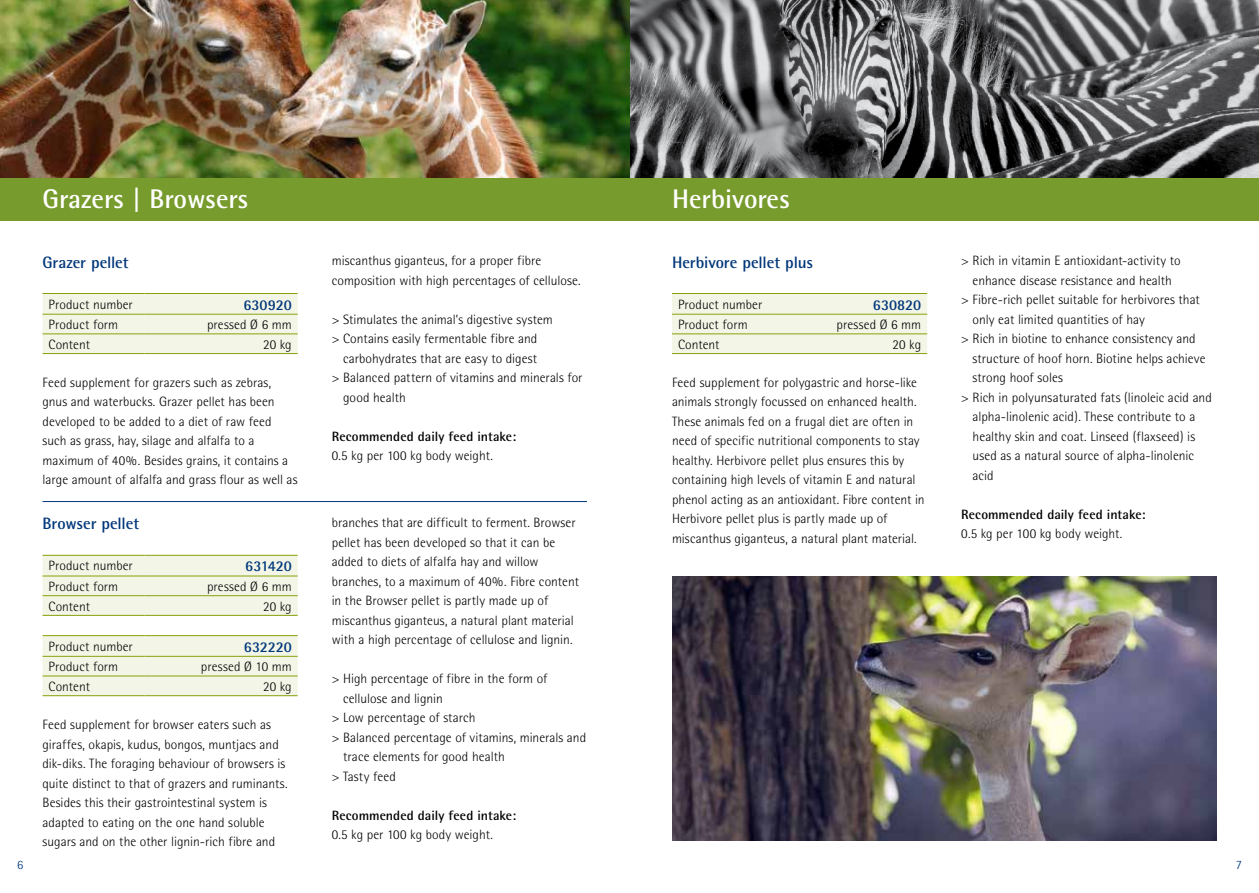
<style>
.page{position:relative;width:1259px;height:893px;background:#fff}
.page>*{position:absolute;margin:0;border:0;box-sizing:border-box;transform-origin:0 0}
.t1{font:700 27px "Rotis Semi Sans";color:#fff}
.t2{font:700 16.5px "Rotis Semi Sans";letter-spacing:-.005em;color:#00377a}
.t3{font:700 15px "Rotis Semi Sans";letter-spacing:-.01em;color:#00377a}
.t4{font:300 13.5px/19.5px "Rotis Semi Sans";letter-spacing:.005em;color:#000}
.t5{font:700 13.5px "Rotis Semi Sans";letter-spacing:.005em;color:#000}
.t6{font:300 12.75px "Rotis Semi Sans";color:#00377a}
</style>
<div class="page">
<img style="left:629px;top:0;width:630px;height:179px">
<img style="left:0;top:0;width:629px;height:179px">
<div style="left:0;top:179px;width:1259px;height:42px;background:#779b2c"></div>
<div style="left:43px;top:294px;width:255px;height:59px;background:#f3f6e7"></div>
<hr style="left:43px;top:293px;width:102px;height:1px;background:#86a20b">
<hr style="left:145px;top:293px;width:153px;height:1px;background:#86a20b">
<hr style="left:43px;top:314px;width:102px;height:1px;background:#86a20b">
<hr style="left:145px;top:314px;width:153px;height:1px;background:#86a20b">
<hr style="left:43px;top:333px;width:102px;height:1px;background:#86a20b">
<hr style="left:145px;top:333px;width:153px;height:1px;background:#86a20b">
<hr style="left:43px;top:353px;width:102px;height:1px;background:#86a20b">
<hr style="left:145px;top:353px;width:153px;height:1px;background:#86a20b">
<div style="left:43px;top:556px;width:255px;height:59px;background:#f3f6e7"></div>
<hr style="left:43px;top:555px;width:102px;height:1px;background:#86a20b">
<hr style="left:145px;top:555px;width:153px;height:1px;background:#86a20b">
<hr style="left:43px;top:576px;width:102px;height:1px;background:#86a20b">
<hr style="left:145px;top:576px;width:153px;height:1px;background:#86a20b">
<hr style="left:43px;top:595px;width:102px;height:1px;background:#86a20b">
<hr style="left:145px;top:595px;width:153px;height:1px;background:#86a20b">
<hr style="left:43px;top:615px;width:102px;height:1px;background:#86a20b">
<hr style="left:145px;top:615px;width:153px;height:1px;background:#86a20b">
<div style="left:43px;top:636px;width:255px;height:59px;background:#f3f6e7"></div>
<hr style="left:43px;top:635px;width:102px;height:1px;background:#86a20b">
<hr style="left:145px;top:635px;width:153px;height:1px;background:#86a20b">
<hr style="left:43px;top:656px;width:102px;height:1px;background:#86a20b">
<hr style="left:145px;top:656px;width:153px;height:1px;background:#86a20b">
<hr style="left:43px;top:676px;width:102px;height:1px;background:#86a20b">
<hr style="left:145px;top:676px;width:153px;height:1px;background:#86a20b">
<hr style="left:43px;top:695px;width:102px;height:1px;background:#86a20b">
<hr style="left:145px;top:695px;width:153px;height:1px;background:#86a20b">
<div style="left:672px;top:294px;width:255px;height:59px;background:#f3f6e7"></div>
<hr style="left:672px;top:293px;width:102px;height:1px;background:#86a20b">
<hr style="left:774px;top:293px;width:153px;height:1px;background:#86a20b">
<hr style="left:672px;top:314px;width:102px;height:1px;background:#86a20b">
<hr style="left:774px;top:314px;width:153px;height:1px;background:#86a20b">
<hr style="left:672px;top:333px;width:102px;height:1px;background:#86a20b">
<hr style="left:774px;top:333px;width:153px;height:1px;background:#86a20b">
<hr style="left:672px;top:353px;width:102px;height:1px;background:#86a20b">
<hr style="left:774px;top:353px;width:153px;height:1px;background:#86a20b">
<hr style="left:43px;top:501px;width:544px;height:1px;background:#00377a">
<img style="left:672px;top:576px;width:544px;height:265px">
<h1 class="t1" style="left:43px;top:182px;width:207px">Grazers | Browsers</h1>
<h1 class="t1" style="left:672px;top:182px;width:120px">Herbivores</h1>
<p class="t2" style="left:43px;top:252px;width:88px">Grazer pellet</p>
<p class="t4" style="left:49px;top:294px;width:86px">Product number</p>
<p class="t3" style="left:243px;top:295px;width:50px">630920</p>
<p class="t4" style="left:49px;top:315px;width:71px">Product form</p>
<p class="t4" style="left:207px;top:315px;width:86px">pressed Ø 6 mm</p>
<p class="t4" style="left:49px;top:335px;width:43px">Content</p>
<p class="t4" style="left:263px;top:335px;width:30px">20 kg</p>
<p class="t4" style="left:43px;top:373px;width:256px">Feed supplement for grazers such as zebras, gnus and waterbucks. Grazer pellet has been developed to be added to a diet of raw feed such as grass, hay, silage and alfalfa to a maximum of 40%. Besides grains, it contains a large amount of alfalfa and grass flour as well as</p>
<p class="t2" style="left:43px;top:514px;width:98px">Browser pellet</p>
<p class="t4" style="left:49px;top:556px;width:86px">Product number</p>
<p class="t3" style="left:245px;top:557px;width:48px">631420</p>
<p class="t4" style="left:49px;top:577px;width:71px">Product form</p>
<p class="t4" style="left:207px;top:577px;width:86px">pressed Ø 6 mm</p>
<p class="t4" style="left:49px;top:596px;width:43px">Content</p>
<p class="t4" style="left:263px;top:596px;width:30px">20 kg</p>
<p class="t4" style="left:49px;top:636px;width:86px">Product number</p>
<p class="t3" style="left:244px;top:637px;width:49px">632220</p>
<p class="t4" style="left:49px;top:657px;width:71px">Product form</p>
<p class="t4" style="left:201px;top:657px;width:92px">pressed Ø 10 mm</p>
<p class="t4" style="left:49px;top:677px;width:43px">Content</p>
<p class="t4" style="left:263px;top:677px;width:30px">20 kg</p>
<p class="t4" style="left:43px;top:715px;width:247px">Feed supplement for browser eaters such as giraffes, okapis, kudus, bongos, muntjacs and dik-diks. The foraging behaviour of browsers is quite distinct to that of grazers and ruminants.<br>Besides this their gastrointestinal system is adapted to eating on the one hand soluble sugars and on the other lignin-rich fibre and</p>
<p class="t4" style="left:332px;top:251px;width:250px">miscanthus giganteus, for a proper fibre composition with high percentages of cellulose.</p>
<p class="t4" style="left:332px;top:310px;width:223px">&gt; Stimulates the animal’s digestive system &gt; Contains easily fermentable fibre and</p>
<p class="t4" style="left:343px;top:349px;width:196px">carbohydrates that are easy to digest</p>
<p class="t4" style="left:332px;top:368px;width:252px">&gt; Balanced pattern of vitamins and minerals for</p>
<p class="t4" style="left:343px;top:388px;width:64px">good health</p>
<p class="t5" style="left:332px;top:428px;width:186px">Recommended daily feed intake:</p>
<p class="t4" style="left:332px;top:446px;width:163px">0.5 kg per 100 kg body weight.</p>
<p class="t4" style="left:332px;top:513px;width:249px">branches that are difficult to ferment. Browser pellet has been developed so that it can be added to diets of alfalfa hay and willow branches, to a maximum of 40%. Fibre content in the Browser pellet is partly made up of miscanthus giganteus, a natural plant material with a high percentage of cellulose and lignin.</p>
<p class="t4" style="left:332px;top:669px;width:217px">&gt; High percentage of fibre in the form of</p>
<p class="t4" style="left:343px;top:688px;width:101px">cellulose and lignin</p>
<p class="t4" style="left:332px;top:708px;width:145px">&gt; Low percentage of starch</p>
<p class="t4" style="left:332px;top:727px;width:256px">&gt; Balanced percentage of vitamins, minerals and</p>
<p class="t4" style="left:343px;top:747px;width:163px">trace elements for good health</p>
<p class="t4" style="left:332px;top:766px;width:66px">&gt; Tasty feed</p>
<p class="t5" style="left:332px;top:807px;width:186px">Recommended daily feed intake:</p>
<p class="t4" style="left:332px;top:825px;width:163px">0.5 kg per 100 kg body weight.</p>
<p class="t2" style="left:672px;top:252px;width:143px">Herbivore pellet plus</p>
<p class="t4" style="left:678px;top:294px;width:86px">Product number</p>
<p class="t3" style="left:873px;top:295px;width:50px">630820</p>
<p class="t4" style="left:678px;top:315px;width:71px">Product form</p>
<p class="t4" style="left:836px;top:315px;width:86px">pressed Ø 6 mm</p>
<p class="t4" style="left:678px;top:335px;width:43px">Content</p>
<p class="t4" style="left:892px;top:335px;width:30px">20 kg</p>
<p class="t4" style="left:672px;top:373px;width:254px">Feed supplement for polygastric and horse-like animals strongly focussed on enhanced health.<br>These animals fed on a frugal diet are often in need of specific nutritional components to stay healthy. Herbivore pellet plus ensures this by containing high levels of vitamin E and natural phenol acting as an antioxidant. Fibre content in Herbivore pellet plus is partly made up of miscanthus giganteus, a natural plant material.</p>
<p class="t4" style="left:961px;top:251px;width:221px">&gt; Rich in vitamin E antioxidant-activity to</p>
<p class="t4" style="left:972px;top:271px;width:201px">enhance disease resistance and health</p>
<p class="t4" style="left:961px;top:290px;width:240px">&gt; Fibre-rich pellet suitable for herbivores that</p>
<p class="t4" style="left:972px;top:310px;width:174px">only eat limited quantities of hay</p>
<p class="t4" style="left:961px;top:329px;width:236px">&gt; Rich in biotine to enhance consistency and</p>
<p class="t4" style="left:972px;top:349px;width:234px">structure of hoof horn. Biotine helps achieve</p>
<p class="t4" style="left:972px;top:368px;width:92px">strong hoof soles</p>
<p class="t4" style="left:961px;top:388px;width:252px">&gt; Rich in polyunsaturated fats (linoleic acid and</p>
<p class="t4" style="left:972px;top:407px;width:224px">alpha-linolenic acid). These contribute to a</p>
<p class="t4" style="left:972px;top:427px;width:224px">healthy skin and coat. Linseed (flaxseed) is</p>
<p class="t4" style="left:972px;top:446px;width:223px">used as a natural source of alpha-linolenic</p>
<p class="t4" style="left:972px;top:466px;width:23px">acid</p>
<p class="t5" style="left:961px;top:506px;width:186px">Recommended daily feed intake:</p>
<p class="t4" style="left:961px;top:524px;width:163px">0.5 kg per 100 kg body weight.</p>
<p class="t6" style="left:17px;top:857px;width:8px">6</p>
<p class="t6" style="left:1235px;top:857px;width:8px">7</p>
</div>
